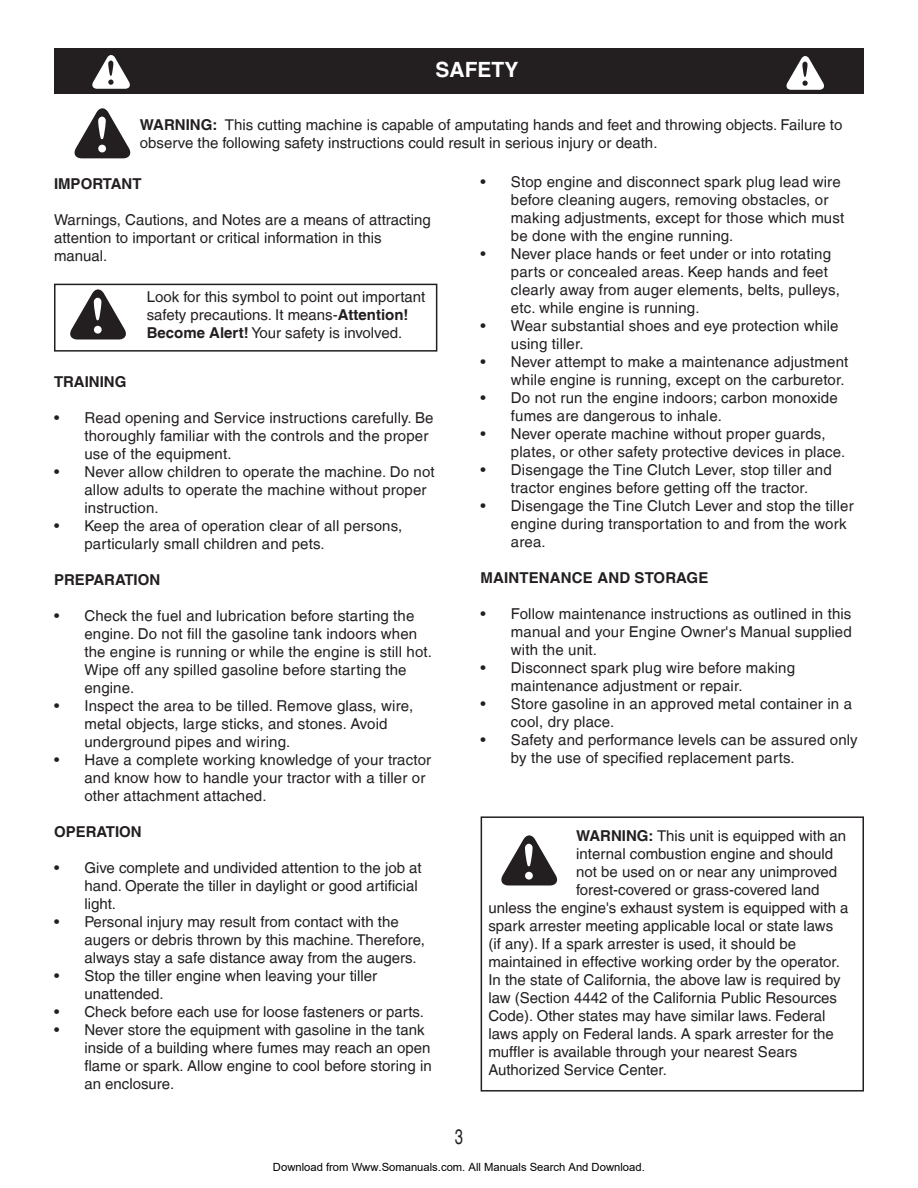
<style>
.page{position:relative;width:918px;height:1188px;background:#fff}
.page>*{position:absolute;margin:0;border:0;box-sizing:border-box;transform-origin:0 0}
.Body_text{font:700 21px "Helvetica";color:#fff}
.t1{font:21px "Helvetica";color:#231f20;scale:.7 1}
.t2{font:15px/18px "Helvetica";letter-spacing:.01em;color:#231f20}
.t3{font:700 15px "Helvetica";color:#231f20}
.t4{font:11.25px "Arial";color:#000}
.s1{font-weight:700}
</style>
<div class="page">
<svg style="left:74px;top:108px;width:57px;height:50px"></svg>
<div style="left:98px;top:145px;width:8px;height:7px;background:#fff;border-radius:50%"></div>
<div style="left:54px;top:284px;width:383px;height:68px;border:2px solid #231f20"></div>
<div style="left:481px;top:816px;width:383px;height:276px;border:2px solid #231f20"></div>
<div style="left:54px;top:49px;width:810px;height:45px;background:#231f20"></div>
<svg style="left:92px;top:55px;width:38px;height:34px"></svg>
<svg style="left:786px;top:56px;width:38px;height:34px"></svg>
<svg style="left:70px;top:289px;width:56px;height:51px"></svg>
<div style="left:94px;top:326px;width:8px;height:8px;background:#fff;border-radius:50%"></div>
<svg style="left:501px;top:835px;width:57px;height:51px"></svg>
<div style="left:525px;top:872px;width:8px;height:8px;background:#fff;border-radius:50%"></div>
<p class="Body_text" style="left:436px;top:57px;width:84px">SAFETY</p>
<p class="t2" style="left:140px;top:116px;width:704px"><span class="s1">WARNING:</span> This cutting machine is capable of amputating hands and feet and throwing objects. Failure to observe the following safety instructions could result in serious injury or death.</p>
<p class="t3" style="left:54px;top:175px;width:89px">IMPORTANT</p>
<p class="t2" style="left:54px;top:211px;width:378px">Warnings, Cautions, and Notes are a means of attracting attention to important or critical information in this manual.</p>
<p class="t2" style="left:147px;top:288px;width:280px">Look for this symbol to point out important safety precautions. It means-<span class="s1">Attention!<br>Become Alert!</span> Your safety is involved.</p>
<p class="t3" style="left:54px;top:373px;width:74px">TRAINING</p>
<p class="t2" style="left:84px;top:409px;width:351px;text-indent:-30px">• Read opening and Service instructions carefully. Be thoroughly familiar with the controls and the proper use of the equipment.</p>
<p class="t2" style="left:84px;top:463px;width:352px;text-indent:-30px">• Never allow children to operate the machine. Do not allow adults to operate the machine without proper instruction.</p>
<p class="t2" style="left:84px;top:517px;width:319px;text-indent:-30px">• Keep the area of operation clear of all persons, particularly small children and pets.</p>
<p class="t3" style="left:54px;top:571px;width:108px">PREPARATION</p>
<p class="t2" style="left:84px;top:607px;width:349px;text-indent:-30px">• Check the fuel and lubrication before starting the engine. Do not fill the gasoline tank indoors when the engine is running or while the engine is still hot.<br>Wipe off any spilled gasoline before starting the engine.</p>
<p class="t2" style="left:54px;top:697px;width:361px;text-align:center">• Inspect the area to be tilled. Remove glass, wire, metal objects, large sticks, and stones. Avoid</p>
<p class="t2" style="left:84px;top:733px;width:208px">underground pipes and wiring.</p>
<p class="t2" style="left:84px;top:751px;width:348px;text-indent:-30px">• Have a complete working knowledge of your tractor and know how to handle your tractor with a tiller or other attachment attached.</p>
<p class="t3" style="left:54px;top:823px;width:89px">OPERATION</p>
<p class="t2" style="left:84px;top:859px;width:339px;text-indent:-30px">• Give complete and undivided attention to the job at hand. Operate the tiller in daylight or good artificial light.</p>
<p class="t2" style="left:84px;top:913px;width:342px;text-indent:-30px">• Personal injury may result from contact with the augers or debris thrown by this machine. Therefore, always stay a safe distance away from the augers.</p>
<p class="t2" style="left:54px;top:967px;width:325px">• Stop the tiller engine when leaving your tiller</p>
<p class="t2" style="left:84px;top:985px;width:81px">unattended.</p>
<p class="t2" style="left:54px;top:1003px;width:372px">• Check before each use for loose fasteners or parts.</p>
<p class="t2" style="left:84px;top:1021px;width:349px;text-indent:-30px">• Never store the equipment with gasoline in the tank inside of a building where fumes may reach an open flame or spark. Allow engine to cool before storing in an enclosure.</p>
<p class="t2" style="left:511px;top:173px;width:335px;text-indent:-30px">• Stop engine and disconnect spark plug lead wire before cleaning augers, removing obstacles, or making adjustments, except for those which must be done with the engine running.</p>
<p class="t2" style="left:511px;top:245px;width:330px;text-indent:-30px">• Never place hands or feet under or into rotating parts or concealed areas. Keep hands and feet clearly away from auger elements, belts, pulleys, etc. while engine is running.</p>
<p class="t2" style="left:511px;top:317px;width:329px;text-indent:-30px">• Wear substantial shoes and eye protection while using tiller.</p>
<p class="t2" style="left:481px;top:353px;width:369px;text-align:right">• Never attempt to make a maintenance adjustment while engine is running, except on the carburetor.</p>
<p class="t2" style="left:511px;top:389px;width:328px;text-indent:-30px">• Do not run the engine indoors; carbon monoxide fumes are dangerous to inhale.</p>
<p class="t2" style="left:511px;top:425px;width:336px;text-indent:-30px">• Never operate machine without proper guards, plates, or other safety protective devices in place.</p>
<p class="t2" style="left:481px;top:461px;width:353px;text-align:center">• Disengage the Tine Clutch Lever, stop tiller and tractor engines before getting off the tractor.</p>
<p class="t2" style="left:511px;top:497px;width:344px;text-indent:-30px">• Disengage the Tine Clutch Lever and stop the tiller engine during transportation to and from the work area.</p>
<p class="t3" style="left:481px;top:568px;width:229px">MAINTENANCE AND STORAGE</p>
<p class="t2" style="left:511px;top:605px;width:342px;text-align:justify;text-indent:-30px">• Follow maintenance instructions as outlined in this manual and your Engine Owner's Manual supplied with the unit.</p>
<p class="t2" style="left:511px;top:659px;width:286px;text-indent:-30px">• Disconnect spark plug wire before making maintenance adjustment or repair.</p>
<p class="t2" style="left:511px;top:695px;width:343px;text-indent:-30px">• Store gasoline in an approved metal container in a cool, dry place.</p>
<p class="t2" style="left:511px;top:731px;width:348px;text-indent:-30px">• Safety and performance levels can be assured only by the use of specified replacement parts.</p>
<h1 class="t1" style="left:455px;top:1124px;width:13px">3</h1>
<p class="t2" style="left:576px;top:826px;width:272px"><span class="s1">WARNING:</span> This unit is equipped with an</p>
<p class="t2" style="left:576px;top:844px;width:258px">internal combustion engine and should</p>
<p class="t2" style="left:576px;top:862px;width:262px">not be used on or near any unimproved</p>
<p class="t2" style="left:488px;top:880px;width:362px;text-indent:88px">forest-covered or grass-covered land unless the engine's exhaust system is equipped with a spark arrester meeting applicable local or state laws</p>
<p class="t2" style="left:488px;top:934px;width:309px">(if any). If a spark arrester is used, it should be</p>
<p class="t2" style="left:488px;top:952px;width:353px">maintained in effective working order by the operator.</p>
<p class="t2" style="left:488px;top:970px;width:354px">In the state of California, the above law is required by law (Section 4442 of the California Public Resources Code). Other states may have similar laws. Federal laws apply on Federal lands. A spark arrester for the muffler is available through your nearest Sears</p>
<p class="t2" style="left:488px;top:1060px;width:180px">Authorized Service Center.</p>
<p class="t4" style="left:273px;top:1160px;width:373px">Download from Www.Somanuals.com. All Manuals Search And Download.</p>
</div>
